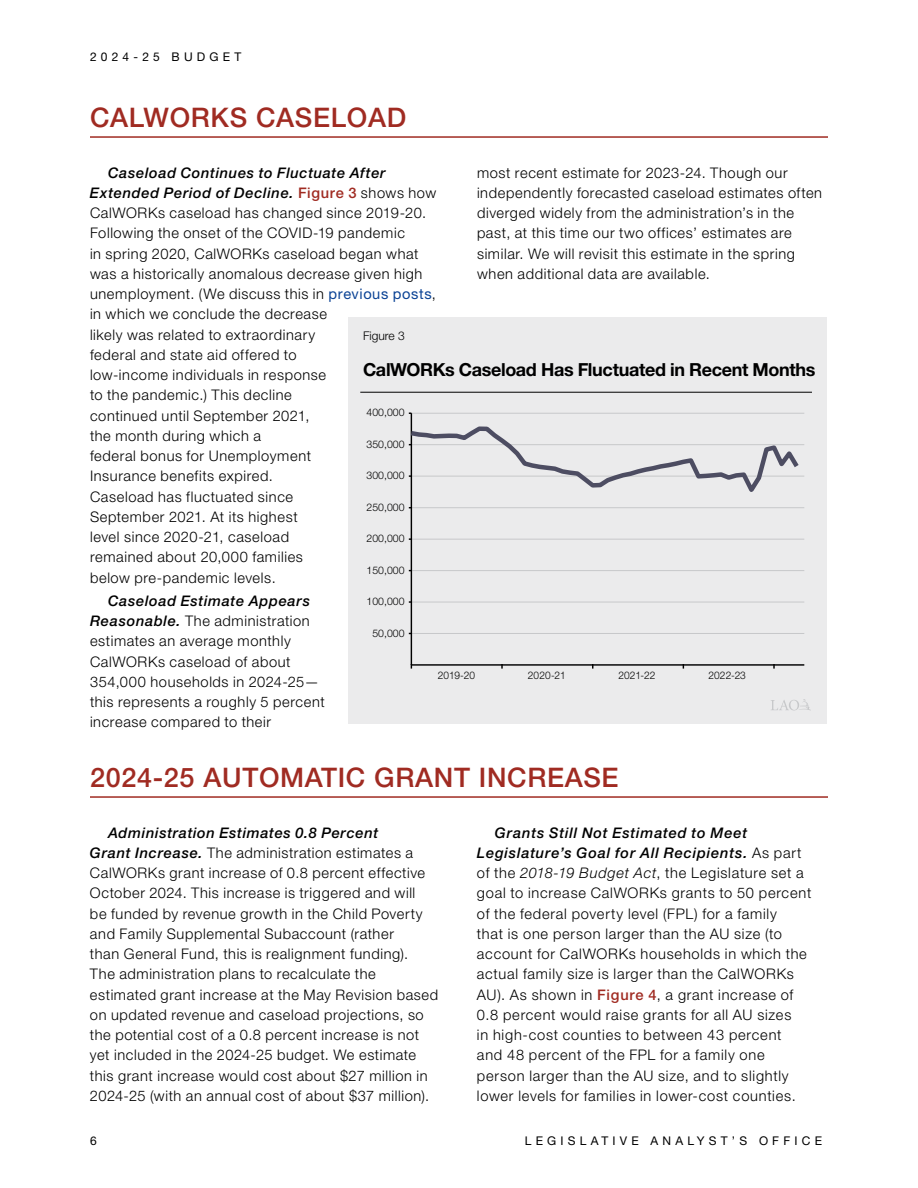
<style>
.page{position:relative;width:918px;height:1188px;background:#fff}
.page>*{position:absolute;margin:0;border:0;box-sizing:border-box;transform-origin:0 0}
.t1{font:500 27px "Helvetica Neue LT Pro";letter-spacing:.025em;color:#a02b22}
.t2{font:700 18px "Helvetica Neue LT Pro";letter-spacing:-.02em;color:#000}
.t3{font:300 14.7px/20.2px "Helvetica Neue LT Pro";letter-spacing:.04em;color:#000}
.t4{font:12px "Helvetica Neue LT Pro";letter-spacing:.35em;color:#000}
.t5{font:300 12px "Helvetica Neue LT Pro";color:#000}
.t6{font:300 10.5px "Helvetica Neue LT Pro";color:#000}
.t7{font:300 10.5px "Helvetica Neue LT Pro";color:#000;scale:.96 1}
.s1{font-weight:500;font-style:italic}
.s2{font-weight:500;color:#a02b22}
.s3{font-weight:400;color:#0b4395}
.s4{font-style:italic}
</style>
<div class="page">
<hr style="left:90px;top:136px;width:738px;height:2px;background:#a02b22">
<hr style="left:90px;top:796px;width:738px;height:2px;background:#a02b22">
<div style="left:348px;top:317px;width:478px;height:407px;background:#ebebec"></div>
<svg style="left:771px;top:699px;width:40px;height:12px"></svg>
<hr style="left:360px;top:392px;width:452px;height:1px;background:#000">
<hr style="left:411px;top:413px;width:393px;height:1px;background:#c7c8ca">
<hr style="left:411px;top:444px;width:393px;height:1px;background:#c7c8ca">
<hr style="left:411px;top:476px;width:393px;height:1px;background:#c7c8ca">
<hr style="left:411px;top:507px;width:393px;height:1px;background:#c7c8ca">
<hr style="left:411px;top:539px;width:393px;height:1px;background:#c7c8ca">
<hr style="left:411px;top:570px;width:393px;height:1px;background:#c7c8ca">
<hr style="left:411px;top:602px;width:393px;height:1px;background:#c7c8ca">
<hr style="left:411px;top:633px;width:393px;height:1px;background:#c7c8ca">
<hr style="left:411px;top:413px;width:1px;height:252px;background:#000">
<hr style="left:411px;top:664px;width:393px;height:2px;background:#000">
<svg style="left:408px;top:423px;width:395px;height:76px"></svg>
<p class="t4" style="left:90px;top:49px;width:153px">2024-25 BUDGET</p>
<h1 class="t1" style="left:90px;top:101px;width:318px">CALWORKS CASELOAD</h1>
<p class="t3" style="left:90px;top:162px;width:348px;text-indent:18px"><span class="s1">Caseload Continues to Fluctuate After Extended Period of Decline.</span> <span class="s2">Figure 3</span> shows how CalWORKs caseload has changed since 2019-20.<br>Following the onset of the COVID-19 pandemic<br>in spring 2020, CalWORKs caseload began what was a historically anomalous decrease given high unemployment. (We discuss this in <span class="s3">previous posts</span>, in which we conclude the decrease<br>likely was related to extraordinary<br>federal and state aid offered to<br>low-income individuals in response<br>to the pandemic.) This decline<br>continued until September 2021,<br>the month during which a<br>federal bonus for Unemployment<br>Insurance benefits expired.<br>Caseload has fluctuated since<br>September 2021. At its highest<br>level since 2020-21, caseload<br>remained about 20,000 families<br>below pre-pandemic levels.</p>
<p class="t3" style="left:90px;top:590px;width:236px;text-indent:18px"><span class="s1">Caseload Estimate Appears<br>Reasonable.</span> The administration estimates an average monthly<br>CalWORKs caseload of about<br>354,000 households in 2024-25— this represents a roughly 5 percent increase compared to their</p>
<p class="t3" style="left:477px;top:162px;width:347px">most recent estimate for 2023-24. Though our independently forecasted caseload estimates often diverged widely from the administration’s in the past, at this time our two offices’ estimates are similar. We will revisit this estimate in the spring when additional data are available.</p>
<p class="t5" style="left:363px;top:328px;width:43px">Figure 3</p>
<p class="t2" style="left:363px;top:358px;width:454px">CalWORKs Caseload Has Fluctuated in Recent Months</p>
<p class="t6" style="left:367px;top:406px;width:39px">400,000</p>
<p class="t6" style="left:367px;top:438px;width:39px">350,000</p>
<p class="t6" style="left:367px;top:469px;width:39px">300,000</p>
<p class="t6" style="left:367px;top:501px;width:39px">250,000</p>
<p class="t6" style="left:367px;top:532px;width:39px">200,000</p>
<p class="t6" style="left:367px;top:564px;width:39px">150,000</p>
<p class="t6" style="left:367px;top:595px;width:39px">100,000</p>
<p class="t6" style="left:372px;top:627px;width:34px">50,000</p>
<p class="t7" style="left:438px;top:669px;width:40px">2019-20</p>
<p class="t7" style="left:528px;top:669px;width:41px">2020-21</p>
<p class="t7" style="left:619px;top:669px;width:40px">2021-22</p>
<p class="t7" style="left:709px;top:669px;width:40px">2022-23</p>
<h1 class="t1" style="left:90px;top:761px;width:530px">2024-25 AUTOMATIC GRANT INCREASE</h1>
<p class="t3" style="left:90px;top:822px;width:350px;text-indent:18px"><span class="s1">Administration Estimates 0.8 Percent<br>Grant Increase.</span> The administration estimates a CalWORKs grant increase of 0.8 percent effective October 2024. This increase is triggered and will<br>be funded by revenue growth in the Child Poverty and Family Supplemental Subaccount (rather<br>than General Fund, this is realignment funding).<br>The administration plans to recalculate the estimated grant increase at the May Revision based on updated revenue and caseload projections, so the potential cost of a 0.8 percent increase is not yet included in the 2024-25 budget. We estimate this grant increase would cost about $27 million in 2024-25 (with an annual cost of about $37 million).</p>
<p class="t3" style="left:477px;top:822px;width:336px;text-indent:18px"><span class="s1">Grants Still Not Estimated to Meet Legislature’s Goal for All Recipients.</span> As part of the <span class="s4">2018-19 Budget Act</span>, the Legislature set a goal to increase CalWORKs grants to 50 percent of the federal poverty level (FPL) for a family<br>that is one person larger than the AU size (to account for CalWORKs households in which the actual family size is larger than the CalWORKs AU). As shown in <span class="s2">Figure 4</span>, a grant increase of 0.8 percent would raise grants for all AU sizes<br>in high-cost counties to between 43 percent<br>and 48 percent of the FPL for a family one person larger than the AU size, and to slightly lower levels for families in lower-cost counties.</p>
<p class="t4" style="left:90px;top:1134px;width:8px">6</p>
<p class="t4" style="left:525px;top:1133px;width:299px">LEGISLATIVE ANALYST’S OFFICE</p>
</div>
